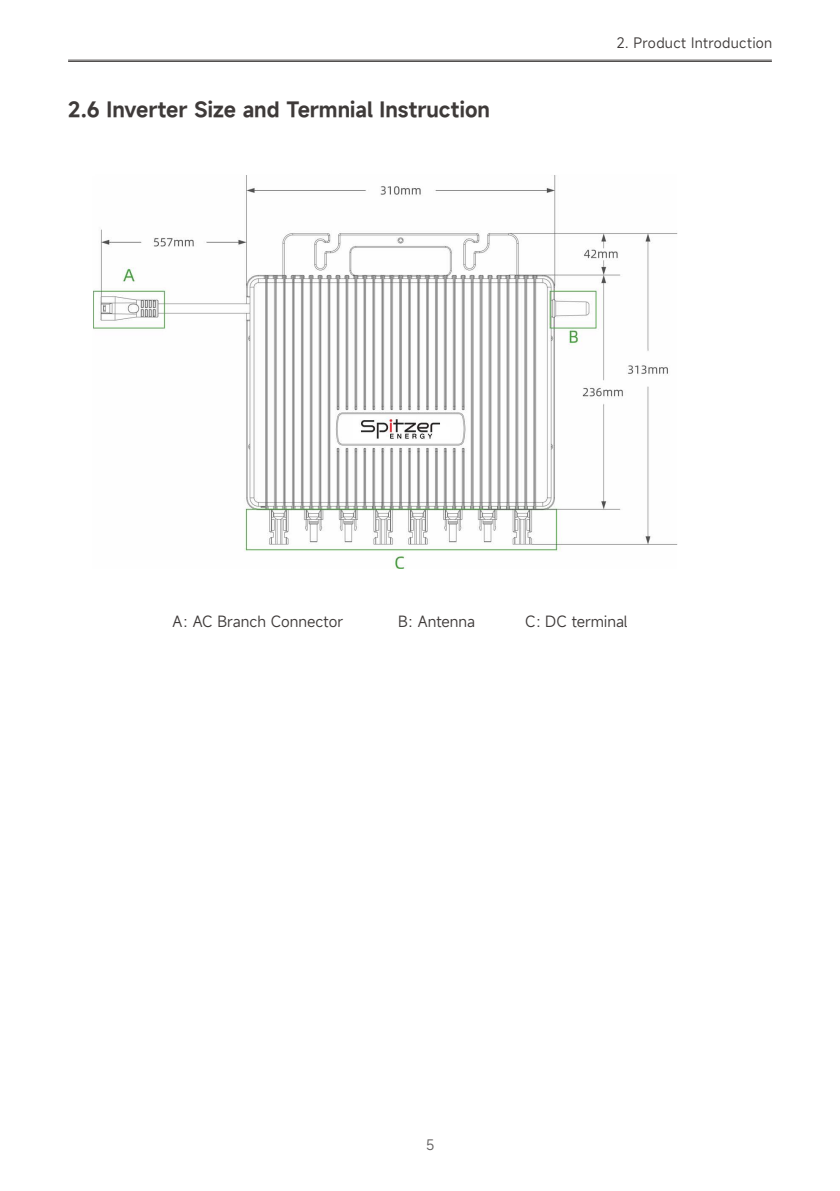
<style>
.page{position:relative;width:840px;height:1191px;background:#fff}
.page>*{position:absolute;margin:0;border:0;box-sizing:border-box;transform-origin:0 0}
.t1{font:600 20px "Mi Sans";letter-spacing:-.005em;color:#3e3a39}
.t2{font:15px "Mi Sans";color:#3e3a39}
.t3{font:14px "Mi Sans";letter-spacing:.02em;color:#3e3a39}
.t4{font:14px "Mi Sans";color:#626060}
</style>
<div class="page">
<hr style="left:68px;top:60px;width:703px;height:1px;background:#4c4948">
<hr style="left:68px;top:61px;width:703px;height:1px;background:#4c4948">
<img style="left:93px;top:175px;width:585px;height:394px">
<h1 class="t1" style="left:68px;top:96px;width:423px">2.6 Inverter Size and Termnial Instruction</h1>
<p class="t3" style="left:616px;top:34px;width:157px">2. Product Introduction</p>
<p class="t2" style="left:172px;top:611px;width:172px">A：AC Branch Connector</p>
<p class="t2" style="left:398px;top:611px;width:78px">B：Antenna</p>
<p class="t2" style="left:525px;top:611px;width:104px">C：DC terminal</p>
<p class="t4" style="left:426px;top:1135px;width:10px">5</p>
</div>
